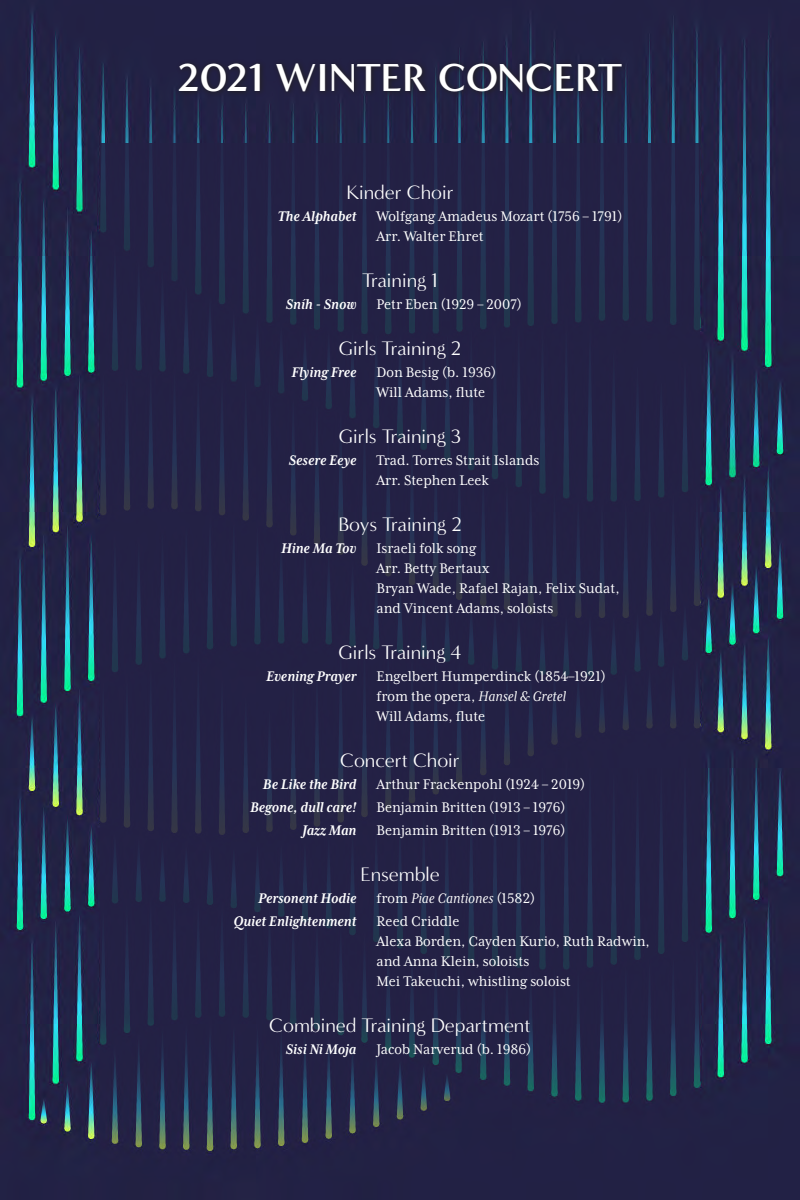
<style>
.page{position:relative;width:800px;height:1200px;background:#fff}
.page>*{position:absolute;margin:0;border:0;box-sizing:border-box;transform-origin:0 0}
.t1{font:700 40px "Minerva Modern";letter-spacing:-.005em;color:#fff}
.t2{font:20px "Minerva Modern";color:#fff}
.t3{font:16px/20px "Mrs Eaves XL Serif Nar OT";color:#fff}
.t4{font:italic 700 16px "Mrs Eaves XL Serif Nar OT";color:#fff}
.t5{font:italic 16px "Mrs Eaves XL Serif Nar OT";color:#fff}
.s1{font-weight:700;font-style:italic}
.s2{font-style:italic}
.s3{font-style:normal}
</style>
<div class="page">
<img style="left:0;top:0;width:800px;height:1200px">
<div style="left:100px;top:143px;width:600px;height:1057px;background:#242145"></div>
<svg style="left:175px;top:58px;width:452px;height:39px;background:#22223d"></svg>
<h1 class="t1" style="left:178px;top:53px;width:446px">2021 WINTER CONCERT</h1>
<p class="t2" style="left:346px;top:181px;width:109px">Kinder Choir</p>
<p class="t3" style="left:377px;top:206px;width:247px;text-indent:-99px"><span class="s1">The Alphabet</span> Wolfgang Amadeus Mozart (1756 – 1791)<br>Arr. Walter Ehret</p>
<p class="t2" style="left:362px;top:269px;width:77px">Training 1</p>
<p class="t4" style="left:286px;top:296px;width:72px">Sníh - Snow</p>
<p class="t3" style="left:377px;top:294px;width:147px">Petr Eben (1929 – 2007)</p>
<p class="t2" style="left:339px;top:337px;width:124px">Girls Training 2</p>
<p class="t4" style="left:291px;top:364px;width:67px">Flying Free</p>
<p class="t3" style="left:377px;top:362px;width:121px">Don Besig (b. 1936)<br>Will Adams, flute</p>
<p class="t2" style="left:339px;top:425px;width:124px">Girls Training 3</p>
<p class="t3" style="left:377px;top:450px;width:164px;text-indent:-88px"><span class="s1">Sesere Eeye</span> Trad. Torres Strait Islands<br>Arr. Stephen Leek</p>
<p class="t2" style="left:338px;top:513px;width:125px">Boys Training 2</p>
<p class="t4" style="left:281px;top:540px;width:77px">Hine Ma Tov</p>
<p class="t3" style="left:377px;top:538px;width:245px">Israeli folk song<br>Arr. Betty Bertaux<br>Bryan Wade, Rafael Rajan, Felix Sudat, and Vincent Adams, soloists</p>
<p class="t2" style="left:339px;top:641px;width:124px">Girls Training 4</p>
<p class="t3" style="left:377px;top:666px;width:231px;text-indent:-110px"><span class="s1">Evening Prayer</span> Engelbert Humperdinck (1854–1921) from the opera, <span class="s2">Hansel &amp; Gretel<br></span>Will Adams, flute</p>
<p class="t2" style="left:340px;top:749px;width:121px">Concert Choir</p>
<p class="t4" style="left:263px;top:776px;width:95px">Be Like the Bird</p>
<p class="t3" style="left:377px;top:774px;width:210px">Arthur Frackenpohl (1924 – 2019)</p>
<p class="t3" style="left:250px;top:797px;width:317px"><span class="s1">Begone, dull care!</span> Benjamin Britten (1913 – 1976)</p>
<p class="t4" style="left:302px;top:822px;width:56px">Jazz Man</p>
<p class="t3" style="left:377px;top:820px;width:190px">Benjamin Britten (1913 – 1976)</p>
<p class="t2" style="left:360px;top:863px;width:81px">Ensemble</p>
<p class="t4" style="left:258px;top:890px;width:100px">Personent Hodie</p>
<p class="t5" style="left:377px;top:890px;width:160px"><span class="s3">from</span> Piae Cantiones <span class="s3">(1582)</span></p>
<p class="t4" style="left:233px;top:913px;width:125px">Quiet Enlightenment</p>
<p class="t3" style="left:377px;top:911px;width:275px">Reed Criddle<br>Alexa Borden, Cayden Kurio, Ruth Radwin, and Anna Klein, soloists<br>Mei Takeuchi, whistling soloist</p>
<p class="t2" style="left:269px;top:1014px;width:263px">Combined Training Department</p>
<p class="t4" style="left:286px;top:1041px;width:72px">Sisi Ni Moja</p>
<p class="t3" style="left:377px;top:1039px;width:156px">Jacob Narverud (b. 1986)</p>
</div>
